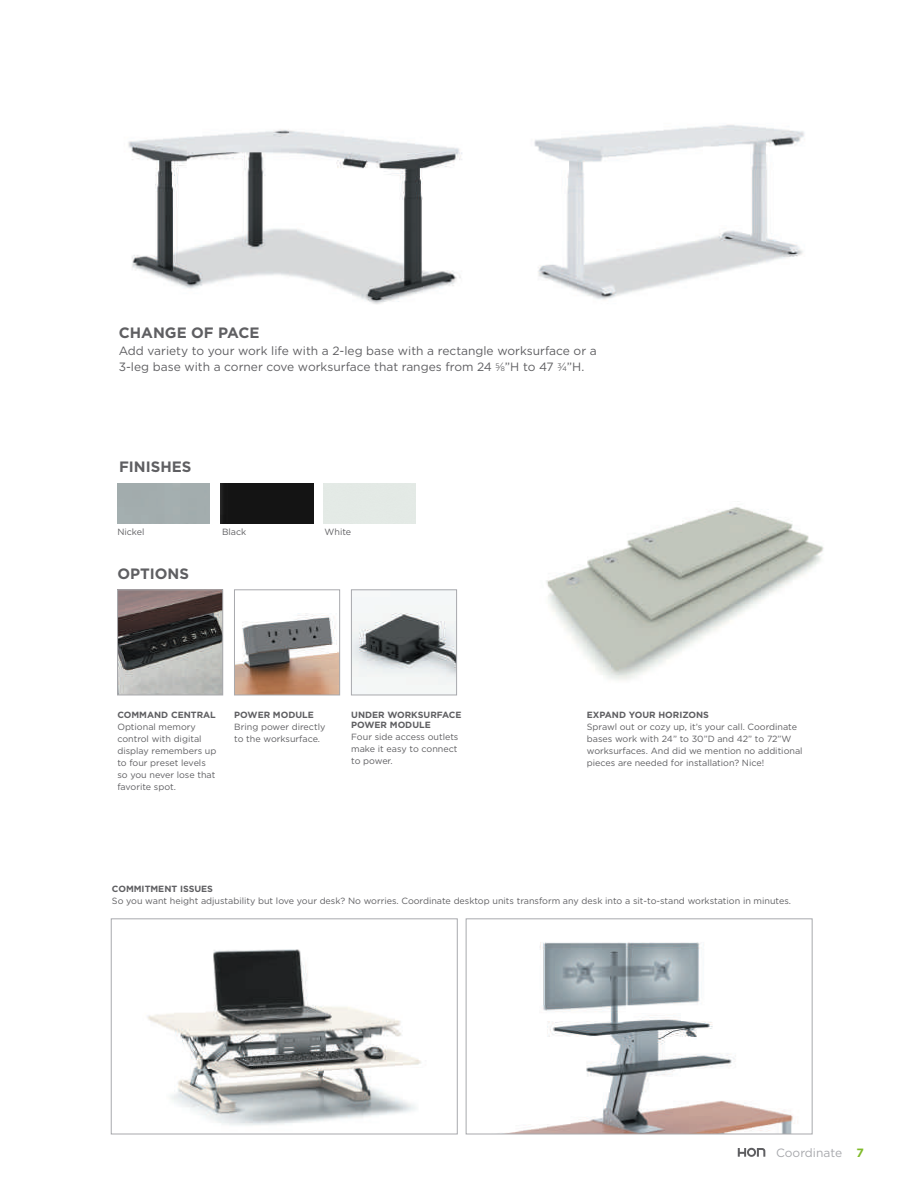
<style>
.page{position:relative;width:918px;height:1188px;background:#fff}
.page>*{position:absolute;margin:0;border:0;box-sizing:border-box;transform-origin:0 0}
.t1{font:700 15px "Gotham";color:#5f5f62}
.t2{font:12px/16.5px "Gotham";color:#5f5f62}
.t3{font:12px "Gotham";color:#a8a9ad}
.t4{font:9px/12px "Gotham";color:#5f5f62}
.t5{font:700 9px/10.5px "Gotham";color:#5f5f62}
.s1{font-size:6.6px}
.s2{font-weight:700;color:#80bb2a}
</style>
<div class="page">
<svg style="left:738px;top:1148px;width:27px;height:9px"></svg>
<img style="left:119px;top:592px;width:102px;height:101px">
<div style="left:117px;top:590px;width:106px;height:105px;border:1px solid #a8a9ad"></div>
<img style="left:236px;top:613px;width:102px;height:80px">
<div style="left:234px;top:590px;width:106px;height:105px;border:1px solid #a8a9ad"></div>
<img style="left:353px;top:592px;width:102px;height:101px">
<div style="left:351px;top:590px;width:106px;height:105px;border:1px solid #a8a9ad"></div>
<div style="left:221px;top:483px;width:92px;height:41px;background:#141414"></div>
<img style="left:128px;top:129px;width:334px;height:175px">
<img style="left:534px;top:124px;width:271px;height:176px">
<img style="left:546px;top:507px;width:278px;height:173px">
<img style="left:516px;top:942px;width:282px;height:190px">
<div style="left:466px;top:918px;width:347px;height:216px;border:1px solid #a8a9ad"></div>
<img style="left:148px;top:949px;width:273px;height:177px">
<div style="left:111px;top:918px;width:347px;height:216px;border:1px solid #a8a9ad"></div>
<h1 class="t1" style="left:119px;top:323px;width:142px">CHANGE OF PACE</h1>
<h2 class="t2" style="left:119px;top:342px;width:480px">Add variety to your work life with a 2-leg base with a rectangle worksurface or a<br>3-leg base with a corner cove worksurface that ranges from 24 <sup>5</sup>⁄<span class="s1">8</span>”H to 47 <sup>3</sup>⁄<span class="s1">4</span>”H.</h2>
<h1 class="t1" style="left:119px;top:457px;width:74px">FINISHES</h1>
<p class="t4" style="left:117px;top:526px;width:29px">Nickel</p>
<p class="t4" style="left:222px;top:526px;width:26px">Black</p>
<p class="t4" style="left:325px;top:526px;width:28px">White</p>
<h1 class="t1" style="left:117px;top:564px;width:73px">OPTIONS</h1>
<p class="t5" style="left:117px;top:709px;width:100px">COMMAND CENTRAL</p>
<p class="t4" style="left:117px;top:720px;width:101px">Optional memory control with digital display remembers up to four preset levels so you never lose that favorite spot.</p>
<p class="t5" style="left:234px;top:709px;width:81px">POWER MODULE</p>
<p class="t4" style="left:234px;top:720px;width:93px">Bring power directly to the worksurface.</p>
<p class="t5" style="left:351px;top:709px;width:112px">UNDER WORKSURFACE<br>POWER MODULE</p>
<p class="t4" style="left:351px;top:731px;width:109px;text-align:justify">Four side access outlets make it easy to connect to power.</p>
<p class="t5" style="left:587px;top:709px;width:124px">EXPAND YOUR HORIZONS</p>
<p class="t4" style="left:587px;top:720px;width:217px">Sprawl out or cozy up, it’s your call. Coordinate bases work with 24” to 30”D and 42” to 72”W worksurfaces. And did we mention no additional pieces are needed for installation? Nice!</p>
<p class="t5" style="left:112px;top:883px;width:103px">COMMITMENT ISSUES</p>
<p class="t4" style="left:112px;top:895px;width:681px">So you want height adjustability but love your desk? No worries. Coordinate desktop units transform any desk into a sit-to-stand workstation in minutes.</p>
<h2 class="t3" style="left:776px;top:1145px;width:89px">Coordinate <span class="s2">7</span></h2>
</div>
